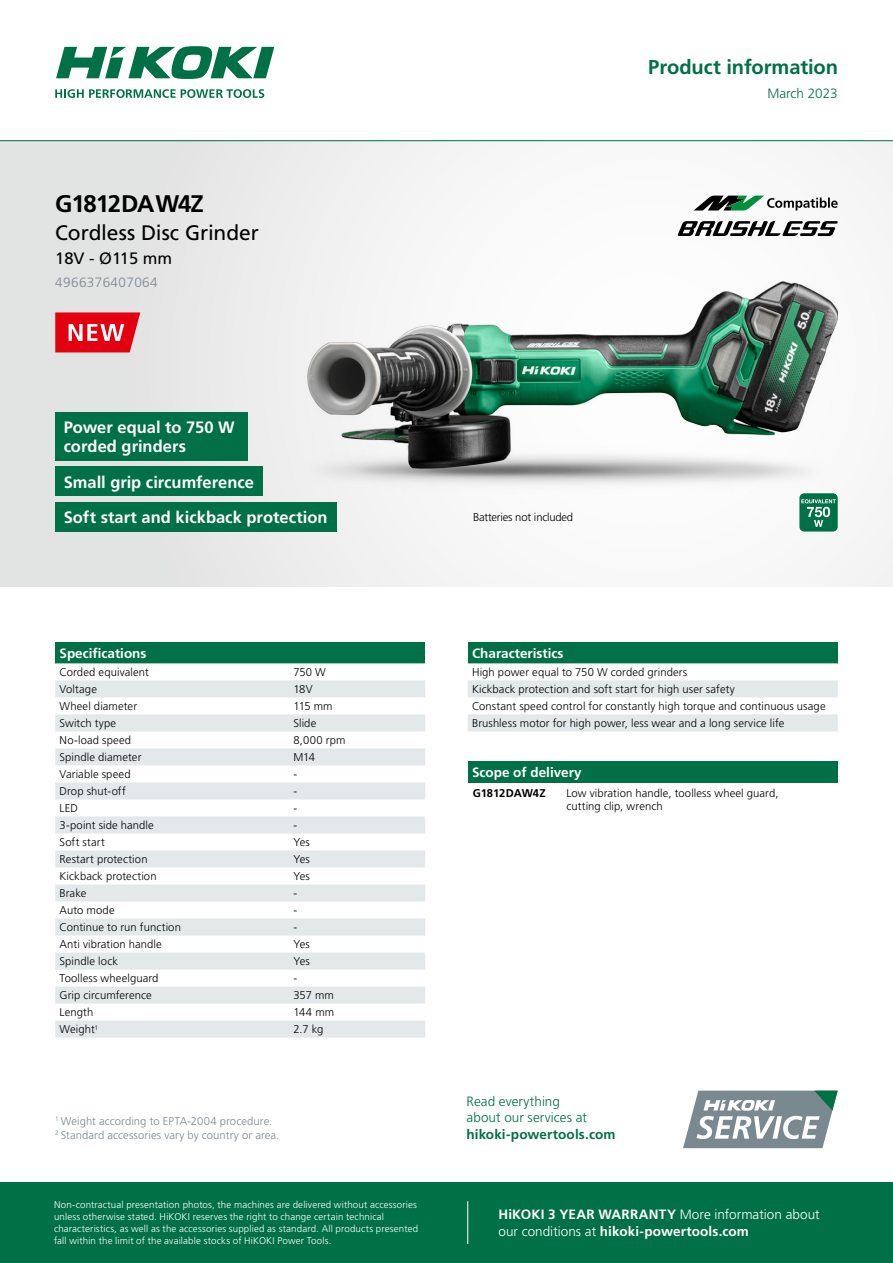
<style>
.page{position:relative;width:893px;height:1263px;background:#fff}
.page>*{position:absolute;margin:0;border:0;box-sizing:border-box;transform-origin:0 0}
.t1{font:700 24px "Frutiger LT Std";letter-spacing:-.05em;color:#000}
.t2{font:21px "Frutiger LT Std";letter-spacing:-.005em;color:#000}
.t3{font:700 20.1px "Frutiger LT Std";letter-spacing:-.005em;color:#007046}
.t4{font:700 16.5px/19.2px "Frutiger LT Std";color:#fff}
.t5{font:16.5px "Frutiger LT Std";color:#000}
.t6{font:700 13.5px/16.5px "Frutiger LT Std";color:#fff}
.t7{font:300 13.5px/16.5px "Frutiger LT Std";letter-spacing:.005em;color:#007046}
.t8{font:700 13.5px "Frutiger LT Std";letter-spacing:.01em;color:#007046}
.t9{font:300 13.5px "Frutiger LT Std";letter-spacing:.03em;color:#7a8890}
.t10{font:300 11.25px/17px "Frutiger LT Std";letter-spacing:.01em;color:#000}
.t11{font:300 11.25px/13.5px "Frutiger LT Std";letter-spacing:.01em;color:#7a8890}
.t12{font:300 11.25px "Frutiger LT Std";letter-spacing:-.02em;color:#000}
.t13{font:700 11.25px "Frutiger LT Std";letter-spacing:-.005em;color:#000}
.t14{font:300 9.75px/12px "Frutiger LT Std";letter-spacing:.015em;color:#fff}
.s1{font-weight:300}
</style>
<div class="page">
<div style="left:0;top:140px;width:893px;height:447px;background:linear-gradient(to right,#e1e3e3,#fff)"></div>
<div style="left:0;top:1182px;width:893px;height:81px;background:#007046"></div>
<hr style="left:0;top:140px;width:893px;height:1px;background:#007046">
<svg style="left:55px;top:89px;width:209px;height:9px"></svg>
<svg style="left:56px;top:46px;width:218px;height:33px"></svg>
<hr style="left:467px;top:1201px;width:1px;height:43px;background:#fff">
<svg style="left:683px;top:1090px;width:155px;height:58px"></svg>
<img style="left:308px;top:282px;width:530px;height:241px">
<img style="left:308px;top:282px;width:473px;height:163px">
<div style="left:468px;top:761px;width:370px;height:21px;background:#007046"></div>
<div style="left:468px;top:642px;width:370px;height:21px;background:#007046"></div>
<svg style="left:468px;top:663px;width:370px;height:68px"></svg>
<div style="left:55px;top:642px;width:370px;height:21px;background:#007046"></div>
<svg style="left:55px;top:680px;width:370px;height:357px"></svg>
<svg style="left:55px;top:312px;width:85px;height:40px;background:#e6333f"></svg>
<div style="left:55px;top:502px;width:282px;height:29px;background:#007046"></div>
<div style="left:55px;top:467px;width:207px;height:29px;background:#007046"></div>
<div style="left:55px;top:412px;width:193px;height:48px;background:#007046"></div>
<div style="left:799px;top:493px;width:39px;height:38px;background:#007046;border-radius:5px"></div>
<svg style="left:801px;top:499px;width:35px;height:28px"></svg>
<svg style="left:678px;top:221px;width:160px;height:15px"></svg>
<svg style="left:694px;top:196px;width:144px;height:14px"></svg>
<h3 class="t3" style="left:648px;top:56px;width:191px">Product information</h3>
<h1 class="t1" style="left:55px;top:190px;width:150px">G1812DAW4Z</h1>
<h2 class="t2" style="left:55px;top:220px;width:205px">Cordless Disc Grinder</h2>
<h3 class="t5" style="left:55px;top:249px;width:118px">18V - Ø115 mm</h3>
<p class="t9" style="left:55px;top:274px;width:104px">4966376407064</p>
<h3 class="t4" style="left:64px;top:417px;width:172px">Power equal to 750 W corded grinders</h3>
<h3 class="t4" style="left:64px;top:472px;width:192px">Small grip circumference</h3>
<h3 class="t4" style="left:64px;top:508px;width:265px">Soft start and kickback protection</h3>
<p class="t6" style="left:60px;top:645px;width:89px">Specifications</p>
<p class="t10" style="left:60px;top:664px;width:91px">Corded equivalent</p>
<p class="t10" style="left:293px;top:664px;width:34px">750 W</p>
<p class="t10" style="left:60px;top:681px;width:39px">Voltage</p>
<p class="t10" style="left:293px;top:681px;width:21px">18V</p>
<p class="t10" style="left:60px;top:698px;width:79px">Wheel diameter</p>
<p class="t10" style="left:293px;top:698px;width:41px">115 mm</p>
<p class="t10" style="left:60px;top:715px;width:58px">Switch type</p>
<p class="t10" style="left:293px;top:715px;width:24px">Slide</p>
<p class="t10" style="left:60px;top:732px;width:73px">No-load speed</p>
<p class="t10" style="left:293px;top:732px;width:54px">8,000 rpm</p>
<p class="t10" style="left:60px;top:749px;width:83px">Spindle diameter</p>
<p class="t10" style="left:293px;top:749px;width:23px">M14</p>
<p class="t10" style="left:60px;top:766px;width:73px">Variable speed</p>
<p class="t10" style="left:293px;top:766px;width:5px">-</p>
<p class="t10" style="left:60px;top:783px;width:68px">Drop shut-off</p>
<p class="t10" style="left:293px;top:783px;width:5px">-</p>
<p class="t10" style="left:60px;top:800px;width:20px">LED</p>
<p class="t10" style="left:293px;top:800px;width:5px">-</p>
<p class="t10" style="left:60px;top:817px;width:96px">3-point side handle</p>
<p class="t10" style="left:293px;top:817px;width:5px">-</p>
<p class="t10" style="left:60px;top:834px;width:47px">Soft start</p>
<p class="t10" style="left:293px;top:834px;width:18px">Yes</p>
<p class="t10" style="left:60px;top:851px;width:90px">Restart protection</p>
<p class="t10" style="left:293px;top:851px;width:18px">Yes</p>
<p class="t10" style="left:60px;top:868px;width:99px">Kickback protection</p>
<p class="t10" style="left:293px;top:868px;width:18px">Yes</p>
<p class="t10" style="left:60px;top:885px;width:28px">Brake</p>
<p class="t10" style="left:293px;top:885px;width:5px">-</p>
<p class="t10" style="left:60px;top:902px;width:57px">Auto mode</p>
<p class="t10" style="left:293px;top:902px;width:5px">-</p>
<p class="t10" style="left:60px;top:919px;width:123px">Continue to run function</p>
<p class="t10" style="left:293px;top:919px;width:5px">-</p>
<p class="t10" style="left:60px;top:936px;width:104px">Anti vibration handle</p>
<p class="t10" style="left:293px;top:936px;width:18px">Yes</p>
<p class="t10" style="left:60px;top:953px;width:60px">Spindle lock</p>
<p class="t10" style="left:293px;top:953px;width:18px">Yes</p>
<p class="t10" style="left:60px;top:970px;width:101px">Toolless wheelguard</p>
<p class="t10" style="left:293px;top:970px;width:5px">-</p>
<p class="t10" style="left:60px;top:987px;width:94px">Grip circumference</p>
<p class="t10" style="left:293px;top:987px;width:42px">357 mm</p>
<p class="t10" style="left:60px;top:1004px;width:35px">Length</p>
<p class="t10" style="left:293px;top:1004px;width:42px">144 mm</p>
<p class="t10" style="left:60px;top:1021px;width:40px">Weight<sup>1</sup></p>
<p class="t10" style="left:293px;top:1021px;width:31px">2.7 kg</p>
<p class="t11" style="left:55px;top:1115px;width:226px"><sup>1</sup> Weight according to EPTA-2004 procedure.<br><sup>2</sup> Standard accessories vary by country or area.</p>
<p class="t12" style="left:473px;top:510px;width:102px">Batteries not included</p>
<p class="t7" style="left:767px;top:85px;width:72px">March 2023</p>
<p class="t6" style="left:472px;top:645px;width:93px">Characteristics</p>
<p class="t10" style="left:472px;top:664px;width:355px">High power equal to 750 W corded grinders<br>Kickback protection and soft start for high user safety<br>Constant speed control for constantly high torque and continuous usage Brushless motor for high power, less wear and a long service life</p>
<p class="t6" style="left:472px;top:764px;width:111px">Scope of delivery</p>
<p class="t13" style="left:473px;top:786px;width:75px">G1812DAW4Z</p>
<p class="t10" style="left:566px;top:786px;width:214px;line-height:13.5px">Low vibration handle, toolless wheel guard, cutting clip, wrench</p>
<p class="t7" style="left:467px;top:1093px;width:122px">Read everything about our services at</p>
<p class="t8" style="left:467px;top:1126px;width:150px">hikoki-powertools.com</p>
<p class="t14" style="left:54px;top:1199px;width:366px">Non-contractual presentation photos, the machines are delivered without accessories unless otherwise stated. HiKOKI reserves the right to change certain technical characteristics, as well as the accessories supplied as standard. All products presented fall within the limit of the available stocks of HiKOKI Power Tools.</p>
<p class="t6" style="left:498px;top:1206px;width:323px">HiKOKI 3 YEAR WARRANTY <span class="s1">More information about our conditions at</span> hikoki-powertools.com</p>
</div>
